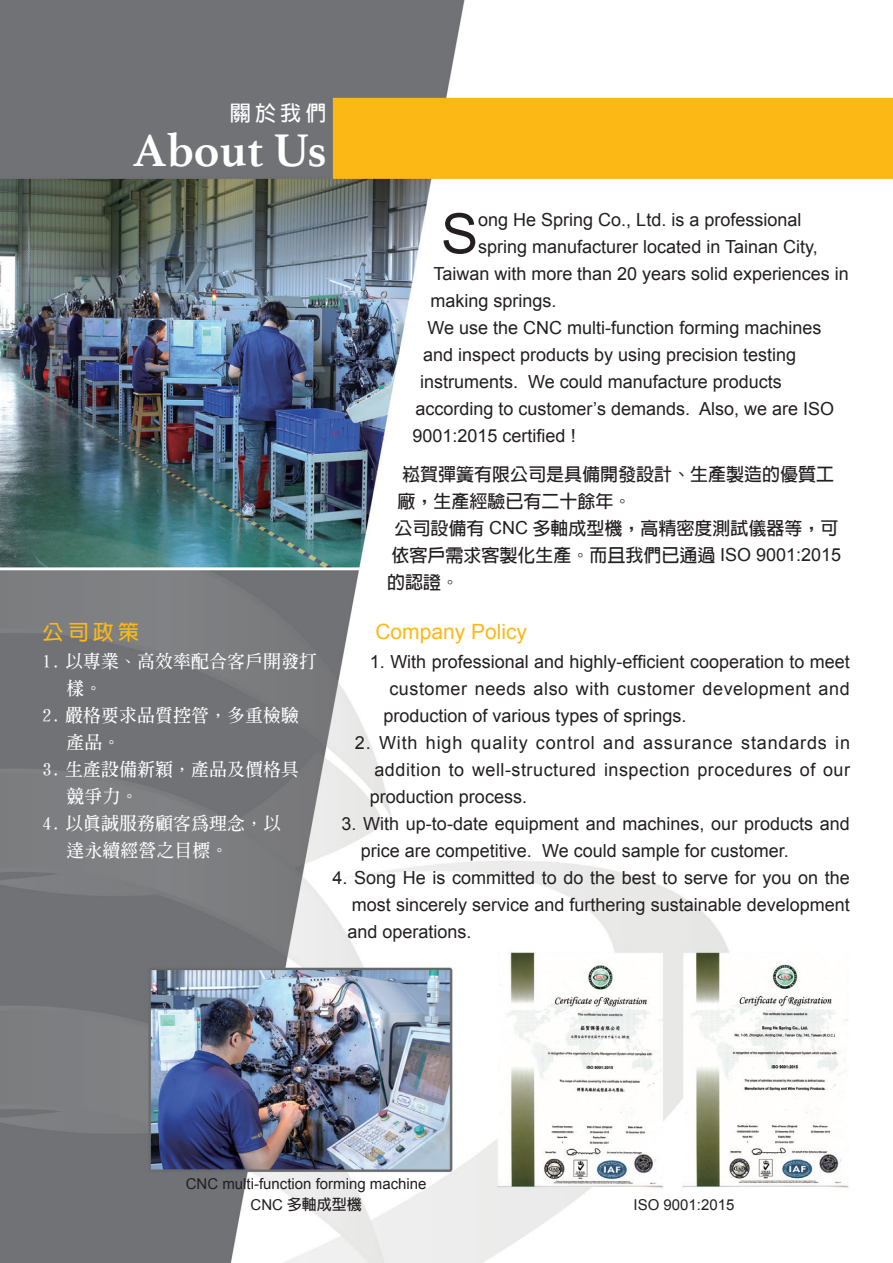
<style>
.page{position:relative;width:893px;height:1263px;background:#fff}
.page>*{position:absolute;margin:0;border:0;box-sizing:border-box;transform-origin:0 0}
.t1{font:55.65px "Arial";color:#231f20}
.t2{font:700 48px "Athelas";color:#fff}
.t3{font:21px "Arial";color:#fcb814}
.t4{font:700 21px "Lin Gothic";color:#fcb814}
.t5{font:700 21px "Lin Gothic";color:#fff}
.t6{font:18px/27px "Arial";color:#231f20;text-align:justify}
.t7{font:700 18px/27px "Lin Gothic";color:#231f20}
.t8{font:700 18px/27px "Inn Ming";color:#fff}
.t9{font:18px "Arial";letter-spacing:.03em;color:#231f20}
.t10{font:15px "Arial";color:#231f20}
.t11{font:700 15px "Lin Gothic";color:#231f20}
.s1{font-family:"Arial";font-weight:400}
</style>
<div class="page">
<img style="left:0;top:0;width:893px;height:1263px">
<p class="t5" style="left:230px;top:102px;width:98px">關於我們</p>
<p class="t2" style="left:133px;top:112px;width:195px">About Us</p>
<p class="t1" style="left:441px;top:197px;width:39px">S</p>
<p class="t6" style="left:478px;top:207px;width:325px">ong He Spring Co., Ltd. is a professional</p>
<p class="t6" style="left:478px;top:234px;width:341px">spring manufacturer located in Tainan City,</p>
<p class="t6" style="left:434px;top:261px;width:417px">Taiwan with more than 20 years solid experiences in</p>
<p class="t6" style="left:431px;top:288px;width:128px">making springs.</p>
<p class="t6" style="left:428px;top:315px;width:395px">We use the CNC multi-function forming machines</p>
<p class="t6" style="left:423px;top:342px;width:375px">and inspect products by using precision testing</p>
<p class="t6" style="left:420px;top:369px;width:363px">instruments. We could manufacture products</p>
<p class="t6" style="left:416px;top:396px;width:420px">according to customer’s demands. Also, we are ISO</p>
<p class="t6" style="left:413px;top:423px;width:165px">9001:2015 certified !</p>
<p class="t7" style="left:398px;top:461px;width:438px">崧賀彈簧有限公司是具備開發設計、生產製造的優質工廠，生產經驗已有二十餘年。</p>
<p class="t7" style="left:387px;top:515px;width:456px;text-indent:8px">公司設備有 <span class="s1">CNC</span> 多軸成型機，高精密度測試儀器等，可依客戶需求客製化生產。而且我們已通過 <span class="s1">ISO 9001:2015</span>的認證。</p>
<p class="t4" style="left:43px;top:621px;width:98px">公司政策</p>
<p class="t3" style="left:375px;top:618px;width:153px">Company Policy</p>
<p class="t8" style="left:67px;top:648px;width:252px;text-indent:-24px">1. 以專業、高效率配合客戶開發打樣。</p>
<p class="t8" style="left:67px;top:702px;width:234px;text-indent:-24px">2. 嚴格要求品質控管，多重檢驗產品。</p>
<p class="t8" style="left:67px;top:756px;width:234px;text-indent:-24px">3. 生產設備新穎，產品及價格具競爭力。</p>
<p class="t8" style="left:67px;top:810px;width:216px;text-indent:-24px">4. 以真誠服務顧客為理念，以達永續經營之目標。</p>
<p class="t6" style="left:370px;top:648px;width:481px">1. With professional and highly-efficient cooperation to meet</p>
<p class="t9" style="left:389px;top:677px;width:462px">customer needs also with customer development and</p>
<p class="t6" style="left:383px;top:702px;width:305px">production of various types of springs.</p>
<p class="t6" style="left:370px;top:729px;width:482px;text-indent:-15px">2. With high quality control and assurance standards in addition to well-structured inspection procedures of our production process.</p>
<p class="t6" style="left:361px;top:810px;width:490px;text-indent:-20px">3. With up-to-date equipment and machines, our products and price are competitive. We could sample for customer.</p>
<p class="t6" style="left:347px;top:864px;width:504px;text-indent:-15px">4. Song He is committed to do the best to serve for you on the most sincerely service and furthering sustainable development and operations.</p>
<p class="t10" style="left:186px;top:1174px;width:242px">CNC multi-function forming machine</p>
<p class="t11" style="left:251px;top:1197px;width:113px"><span class="s1">CNC</span> 多軸成型機</p>
<p class="t10" style="left:634px;top:1195px;width:102px">ISO 9001:2015</p>
</div>
